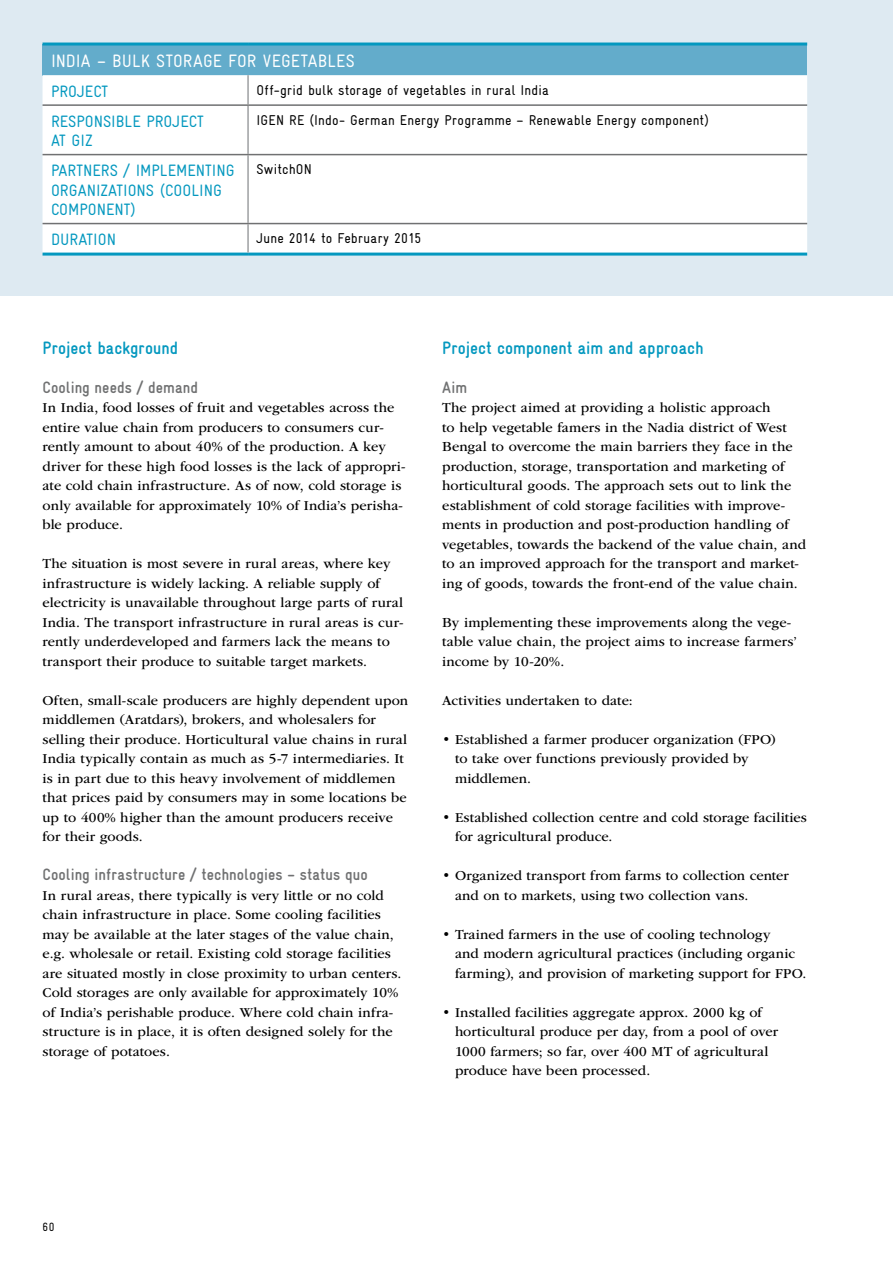
<style>
.page{position:relative;width:893px;height:1263px;background:#fff}
.page>*{position:absolute;margin:0;border:0;box-sizing:border-box;transform-origin:0 0}
.t1{font:700 condensed 18px "Gravur";color:#0498bf}
.t2{font:condensed 18px "Gravur";letter-spacing:.01em;color:#fff}
.t3{font:condensed 16.5px/19.5px "Gravur";color:#0498bf}
.t4{font:700 condensed 16.5px "Gravur";letter-spacing:.005em;color:#707172}
.t5{font:14.25px/19.5px "ITC Garamond Std";letter-spacing:.005em;color:#000}
.t6{font:condensed 14.25px "Gravur";letter-spacing:.015em;color:#000}
.t7{font:condensed 12px "Gravur";color:#000}
</style>
<div class="page">
<div style="left:0;top:0;width:893px;height:295px;background:#deeaf2"></div>
<div style="left:43px;top:44px;width:764px;height:31px;background:#63accb"></div>
<div style="left:43px;top:76px;width:764px;height:177px;background:#fff"></div>
<hr style="left:43px;top:253px;width:205px;height:3px;background:#0498bf">
<hr style="left:248px;top:253px;width:559px;height:3px;background:#0498bf">
<hr style="left:43px;top:43px;width:205px;height:3px;background:#0498bf">
<hr style="left:248px;top:43px;width:559px;height:3px;background:#0498bf">
<hr style="left:247px;top:75px;width:2px;height:29px;background:#9ea0a2">
<hr style="left:247px;top:106px;width:2px;height:48px;background:#9ea0a2">
<hr style="left:247px;top:155px;width:2px;height:68px;background:#9ea0a2">
<hr style="left:247px;top:224px;width:2px;height:29px;background:#9ea0a2">
<hr style="left:43px;top:104px;width:205px;height:2px;background:#707172">
<hr style="left:248px;top:104px;width:559px;height:2px;background:#707172">
<hr style="left:43px;top:154px;width:205px;height:1px;background:#707172">
<hr style="left:248px;top:154px;width:559px;height:1px;background:#707172">
<hr style="left:43px;top:223px;width:205px;height:1px;background:#707172">
<hr style="left:248px;top:223px;width:559px;height:1px;background:#707172">
<p class="t2" style="left:51px;top:50px;width:305px">INDIA – BULK STORAGE FOR VEGETABLES</p>
<p class="t3" style="left:51px;top:81px;width:59px">PROJECT</p>
<p class="t6" style="left:257px;top:82px;width:294px">Off-grid bulk storage of vegetables in rural India</p>
<p class="t3" style="left:51px;top:111px;width:154px">RESPONSIBLE PROJECT<br>AT GIZ</p>
<p class="t6" style="left:257px;top:112px;width:454px">IGEN RE (Indo- German Energy Programme – Renewable Energy component)</p>
<p class="t3" style="left:51px;top:161px;width:185px">PARTNERS / IMPLEMENTING<br>ORGANIZATIONS (COOLING<br>COMPONENT)</p>
<p class="t6" style="left:257px;top:161px;width:57px">SwitchON</p>
<p class="t3" style="left:51px;top:230px;width:67px">DURATION</p>
<p class="t6" style="left:257px;top:230px;width:166px">June 2014 to February 2015</p>
<p class="t1" style="left:43px;top:338px;width:137px">Project background</p>
<p class="t4" style="left:43px;top:378px;width:157px">Cooling needs / demand</p>
<p class="t5" style="left:43px;top:398px;width:364px">In India, food losses of fruit and vegetables across the entire value chain from producers to consumers cur&shy;rently amount to about 40% of the production. A key driver for these high food losses is the lack of appropri&shy;ate cold chain infrastructure. As of now, cold storage is only available for approximately 10% of India’s perisha&shy;ble produce.</p>
<p class="t5" style="left:43px;top:554px;width:363px">The situation is most severe in rural areas, where key infrastructure is widely lacking. A reliable supply of electricity is unavailable throughout large parts of rural India. The transport infrastructure in rural areas is cur&shy;rently underdeveloped and farmers lack the means to transport their produce to suitable target markets.</p>
<p class="t5" style="left:43px;top:691px;width:367px">Often, small-scale producers are highly dependent upon middlemen (Aratdars), brokers, and wholesalers for selling their produce. Horticultural value chains in rural India typically contain as much as 5-7 intermediaries. It is in part due to this heavy involvement of middlemen that prices paid by consumers may in some locations be up to 400% higher than the amount producers receive for their goods.</p>
<p class="t4" style="left:43px;top:865px;width:327px">Cooling infrastructure / technologies – status quo</p>
<p class="t5" style="left:43px;top:886px;width:360px">In rural areas, there typically is very little or no cold chain infrastructure in place. Some cooling facilities may be available at the later stages of the value chain, e.g. wholesale or retail. Existing cold storage facilities are situated mostly in close proximity to urban centers.<br>Cold storages are only available for approximately 10% of India’s perishable produce. Where cold chain infra&shy;structure is in place, it is often designed solely for the storage of potatoes.</p>
<p class="t1" style="left:442px;top:338px;width:263px">Project component aim and approach</p>
<p class="t4" style="left:442px;top:378px;width:26px">Aim</p>
<p class="t5" style="left:442px;top:398px;width:365px">The project aimed at providing a holistic approach<br>to help vegetable famers in the Nadia district of West Bengal to overcome the main barriers they face in the production, storage, transportation and marketing of horticultural goods. The approach sets out to link the establishment of cold storage facilities with improve&shy;ments in production and post-production handling of vegetables, towards the backend of the value chain, and to an improved approach for the transport and market&shy;ing of goods, towards the front-end of the value chain.</p>
<p class="t5" style="left:442px;top:613px;width:356px">By implementing these improvements along the vege&shy;table value chain, the project aims to increase farmers’ income by 10-20%.</p>
<p class="t5" style="left:442px;top:691px;width:192px">Activities undertaken to date:</p>
<p class="t5" style="left:455px;top:730px;width:322px;text-indent:-13px">• Established a farmer producer organization (FPO) to take over functions previously provided by middlemen.</p>
<p class="t5" style="left:455px;top:808px;width:353px;text-indent:-13px">• Established collection centre and cold storage facilities for agricultural produce.</p>
<p class="t5" style="left:455px;top:866px;width:335px;text-indent:-13px">• Organized transport from farms to collection center and on to markets, using two collection vans.</p>
<p class="t5" style="left:455px;top:925px;width:353px;text-indent:-13px">• Trained farmers in the use of cooling technology<br>and modern agricultural practices (including organic farming), and provision of marketing support for FPO.</p>
<p class="t5" style="left:455px;top:1003px;width:325px;text-indent:-13px">• Installed facilities aggregate approx. 2000 kg of horticultural produce per day, from a pool of over 1000 farmers; so far, over 400 MT of agricultural produce have been processed.</p>
<p class="t7" style="left:43px;top:1221px;width:14px">60</p>
</div>
